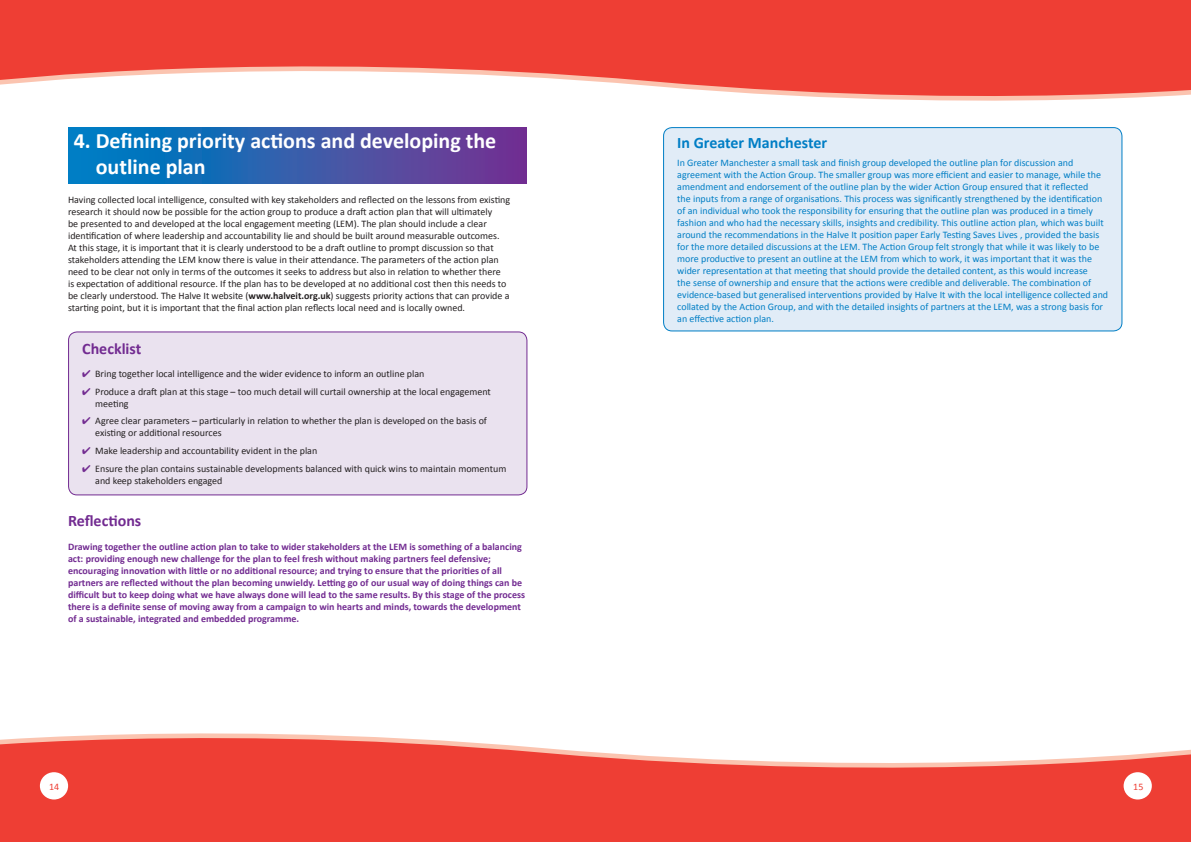
<style>
.page{position:relative;width:1191px;height:842px;background:#fff}
.page>*{position:absolute;margin:0;border:0;box-sizing:border-box;transform-origin:0 0}
.t1{font:700 22px/26.4px "Calibri";color:#fff}
.t2{font:700 16px "Calibri";color:#722b91}
.t3{font:700 16px "Calibri";color:#007ec5}
.t4{font:10px/12px "Calibri";color:#231f20}
.t5{font:10px/12px "Calibri";color:#007ec5}
.t6{font:700 10px/12px "Calibri";color:#722b91}
.t7{font:10px "Calibri";color:#ee3e34}
.s1{font-weight:700}
.s2{color:#722b91}
</style>
<div class="page">
<div style="left:68px;top:128px;width:459px;height:55px;background:linear-gradient(to right,#0083c6,#7a3390)"></div>
<div style="left:69px;top:332px;width:458px;height:163px;background:#eae2ef;border-radius:9px"></div>
<div style="left:68px;top:331px;width:459px;height:164px;border:1px solid #722b91;border-radius:9px"></div>
<svg style="left:0;top:0;width:1191px;height:101px"></svg>
<svg style="left:0;top:733px;width:1191px;height:109px;background:#f15f56"></svg>
<div style="left:1123px;top:772px;width:28px;height:27px;background:#fff;border-radius:50%"></div>
<div style="left:40px;top:772px;width:28px;height:27px;background:#fff;border-radius:50%"></div>
<div style="left:663px;top:128px;width:459px;height:203px;background:#e1ecf7;border-radius:9px"></div>
<div style="left:663px;top:127px;width:459px;height:204px;border:1px solid #007ec5;border-radius:9px"></div>
<h1 class="t1" style="left:96px;top:127px;width:402px;text-indent:-22px">4. Defining priority actions and developing the outline plan</h1>
<p class="t4" style="left:68px;top:194px;width:444px">Having collected local intelligence, consulted with key stakeholders and reflected on the lessons from existing research it should now be possible for the action group to produce a draft action plan that will ultimately<br>be presented to and developed at the local engagement meeting (LEM). The plan should include a clear identification of where leadership and accountability lie and should be built around measurable outcomes.<br>At this stage, it is important that it is clearly understood to be a draft outline to prompt discussion so that stakeholders attending the LEM know there is value in their attendance. The parameters of the action plan need to be clear not only in terms of the outcomes it seeks to address but also in relation to whether there<br>is expectation of additional resource. If the plan has to be developed at no additional cost then this needs to be clearly understood. The Halve It website (<span class="s1">www.halveit.org.uk</span>) suggests priority actions that can provide a starting point, but it is important that the final action plan reflects local need and is locally owned.</p>
<h2 class="t2" style="left:82px;top:338px;width:61px">Checklist</h2>
<p class="t4" style="left:82px;top:368px;width:344px"><span class="s2">✔</span> Bring together local intelligence and the wider evidence to inform an outline plan</p>
<p class="t4" style="left:95px;top:385px;width:397px;text-indent:-13px"><span class="s2">✔</span> Produce a draft plan at this stage – too much detail will curtail ownership at the local engagement meeting</p>
<p class="t4" style="left:95px;top:415px;width:393px;text-indent:-13px"><span class="s2">✔</span> Agree clear parameters – particularly in relation to whether the plan is developed on the basis of existing or additional resources</p>
<p class="t4" style="left:82px;top:445px;width:237px"><span class="s2">✔</span> Make leadership and accountability evident in the plan</p>
<p class="t4" style="left:95px;top:462px;width:412px;text-indent:-13px"><span class="s2">✔</span> Ensure the plan contains sustainable developments balanced with quick wins to maintain momentum and keep stakeholders engaged</p>
<h2 class="t2" style="left:68px;top:511px;width:75px">Reflections</h2>
<p class="t6" style="left:68px;top:540px;width:458px">Drawing together the outline action plan to take to wider stakeholders at the LEM is something of a balancing act: providing enough new challenge for the plan to feel fresh without making partners feel defensive; encouraging innovation with little or no additional resource; and trying to ensure that the priorities of all partners are reflected without the plan becoming unwieldy. Letting go of our usual way of doing things can be difficult but to keep doing what we have always done will lead to the same results. By this stage of the process there is a definite sense of moving away from a campaign to win hearts and minds, towards the development of a sustainable, integrated and embedded programme.</p>
<h2 class="t3" style="left:677px;top:133px;width:151px">In Greater Manchester</h2>
<p class="t5" style="left:677px;top:156px;width:432px">In Greater Manchester a small task and finish group developed the outline plan for discussion and agreement with the Action Group. The smaller group was more efficient and easier to manage, while the amendment and endorsement of the outline plan by the wider Action Group ensured that it reflected<br>the inputs from a range of organisations. This process was significantly strengthened by the identification of an individual who took the responsibility for ensuring that the outline plan was produced in a timely fashion and who had the necessary skills, insights and credibility. This outline action plan, which was built around the recommendations in the Halve It position paper Early Testing Saves Lives , provided the basis for the more detailed discussions at the LEM. The Action Group felt strongly that while it was likely to be more productive to present an outline at the LEM from which to work, it was important that it was the wider representation at that meeting that should provide the detailed content, as this would increase<br>the sense of ownership and ensure that the actions were credible and deliverable. The combination of evidence-based but generalised interventions provided by Halve It with the local intelligence collected and collated by the Action Group, and with the detailed insights of partners at the LEM, was a strong basis for an effective action plan.</p>
<p class="t7" style="left:49px;top:780px;width:12px">14</p>
<p class="t7" style="left:1133px;top:780px;width:12px">15</p>
</div>
